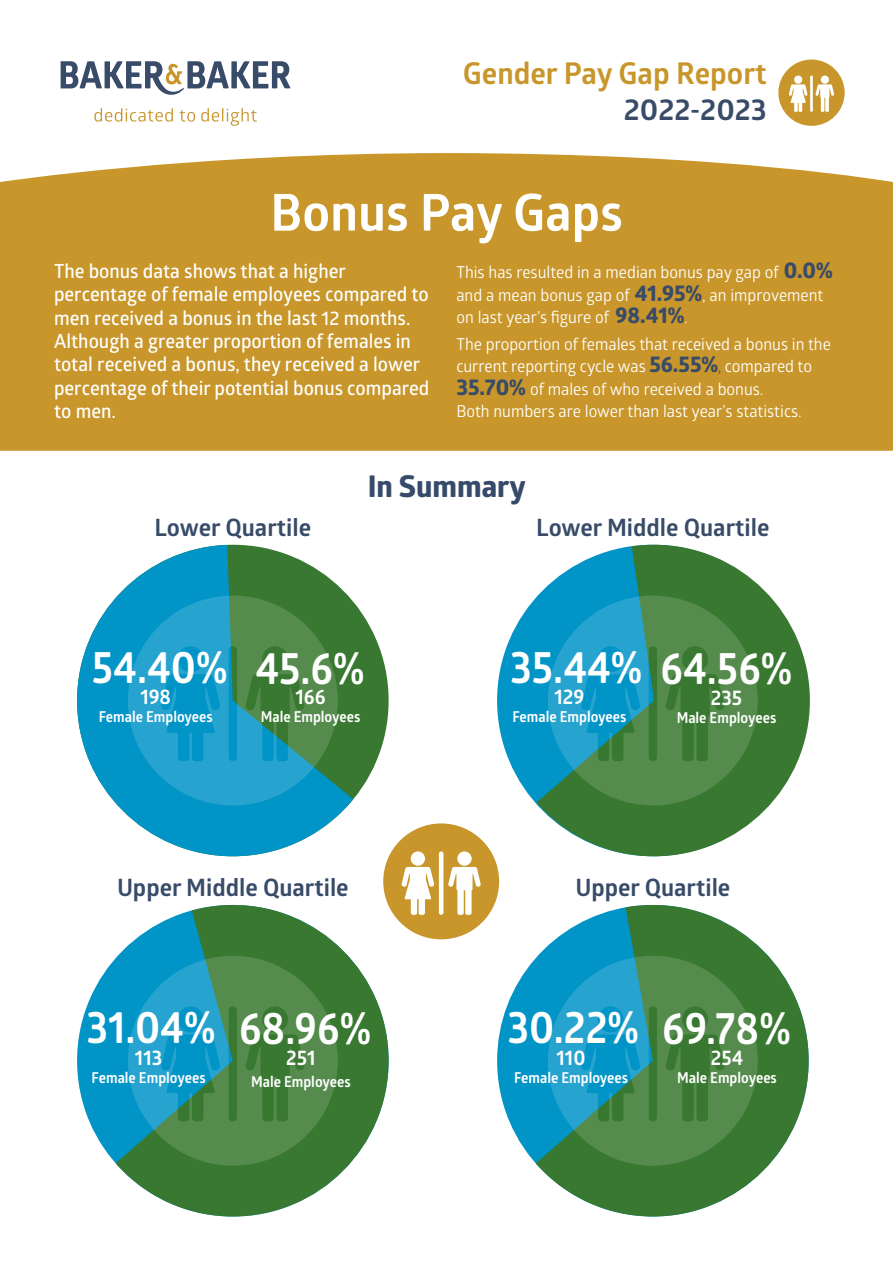
<style>
.page{position:relative;width:893px;height:1263px;background:#fff}
.page>*{position:absolute;margin:0;border:0;box-sizing:border-box;transform-origin:0 0}
.t1{font:700 51px "Glober";color:#fff}
.t2{font:700 45.3px "Glober";color:#fff;scale:.9 1}
.t3{font:700 30px "Glober";color:#c8962a}
.t4{font:700 30px "Glober";color:#384b68}
.t5{font:700 30px "Globerx";color:#364a69}
.t6{font:700 24px "Glober";color:#384b68}
.t7{font:700 21px "Glober";color:#fff;scale:.94 1}
.t8{font:19.5px/23.4px "Glober Semi Bold Free";color:#fff}
.t9{font:16.5px/22.5px "Glober";color:#fff}
.t10{font:700 15px "Glober";color:#fff;scale:.94 1}
.s1{font-family:"Globerx";font-weight:700;font-size:22.5px;color:#384b68}
.s2{font-size:15px}
.s3{font-size:15px;color:#384b68}
</style>
<div class="page">
<div style="left:0;top:153px;width:893px;height:298px;background:#c8962a"></div>
<svg style="left:61px;top:61px;width:230px;height:34px"></svg>
<svg style="left:94px;top:108px;width:79px;height:14px"></svg>
<svg style="left:180px;top:110px;width:15px;height:12px"></svg>
<svg style="left:201px;top:108px;width:56px;height:18px"></svg>
<div style="left:778px;top:60px;width:67px;height:66px;background:#c8962a;border-radius:50%"></div>
<div style="left:821px;top:76px;width:8px;height:8px;background:#fff;border-radius:50%"></div>
<svg style="left:815px;top:84px;width:19px;height:28px"></svg>
<div style="left:794px;top:76px;width:8px;height:8px;background:#fff;border-radius:50%"></div>
<svg style="left:789px;top:84px;width:19px;height:28px"></svg>
<hr style="left:810px;top:76px;width:3px;height:36px;background:#fff">
<div style="left:77px;top:545px;width:312px;height:311px;background:#387830;border-radius:50%"></div>
<svg style="left:77px;top:545px;width:276px;height:311px"></svg>
<svg style="left:128px;top:595px;width:210px;height:210px;background:#28939a"></svg>
<svg style="left:497px;top:958px;width:39px;height:206px;fill:#0094c7"></svg>
<svg style="left:536px;top:905px;width:273px;height:311px;fill:#387830"></svg>
<svg style="left:548px;top:956px;width:210px;height:210px;background:#388c70"></svg>
<div style="left:383px;top:823px;width:116px;height:116px;background:#c8962a;border-radius:50%"></div>
<div style="left:457px;top:851px;width:15px;height:15px;background:#fff;border-radius:50%"></div>
<svg style="left:448px;top:867px;width:33px;height:48px"></svg>
<div style="left:411px;top:851px;width:14px;height:15px;background:#fff;border-radius:50%"></div>
<svg style="left:401px;top:867px;width:33px;height:48px"></svg>
<hr style="left:439px;top:851px;width:4px;height:64px;background:#fff;border-radius:2px">
<div style="left:77px;top:905px;width:312px;height:311px;background:#0094c7;border-radius:50%"></div>
<svg style="left:116px;top:905px;width:273px;height:311px;fill:#387830"></svg>
<svg style="left:128px;top:956px;width:210px;height:210px;background:#388c6e"></svg>
<div style="left:497px;top:545px;width:312px;height:311px;background:#0094c7;border-radius:50%"></div>
<svg style="left:536px;top:545px;width:274px;height:311px;fill:#387830"></svg>
<svg style="left:548px;top:595px;width:210px;height:210px;background:#378c71"></svg>
<h3 class="t3" style="left:463px;top:53px;width:306px">Gender Pay Gap Report</h3>
<h3 class="t4" style="left:624px;top:88px;width:145px">2022-2023</h3>
<h1 class="t1" style="left:270px;top:177px;width:354px">Bonus Pay Gaps</h1>
<p class="t8" style="left:54px;top:259px;width:377px">The bonus data shows that a higher percentage of female employees compared to men received a bonus in the last 12 months.<br>Although a greater proportion of females in total received a bonus, they received a lower percentage of their potential bonus compared to men.</p>
<p class="t9" style="left:456px;top:260px;width:378px">This has resulted in a median bonus pay gap of <span class="s1">0.0% </span>and a mean bonus gap of <span class="s1">41.95%</span>, an improvement on last year’s figure of <span class="s1">98.41%</span><span class="s2">.</span></p>
<p class="t9" style="left:456px;top:332px;width:376px">The proportion of females that received a bonus in the current reporting cycle was <span class="s1">56.55%</span><span class="s3">,</span> compared to <span class="s1">35.70%</span> of males of who received a bonus.<br>Both numbers are lower than last year’s statistics.</p>
<h3 class="t6" style="left:155px;top:511px;width:158px">Lower Quartile</h3>
<h3 class="t5" style="left:368px;top:465px;width:160px">In Summary</h3>
<h3 class="t6" style="left:536px;top:511px;width:235px">Lower Middle Quartile</h3>
<h2 class="t2" style="left:92px;top:635px;width:305px">54.40% 45.6%</h2>
<p class="t7" style="left:140px;top:682px;width:34px">198</p>
<p class="t10" style="left:99px;top:706px;width:123px">Female Employees</p>
<p class="t7" style="left:295px;top:682px;width:34px">166</p>
<p class="t10" style="left:261px;top:706px;width:107px">Male Employees</p>
<h3 class="t6" style="left:117px;top:871px;width:233px">Upper Middle Quartile</h3>
<h2 class="t2" style="left:87px;top:996px;width:318px">31.04% 68.96%</h2>
<p class="t7" style="left:135px;top:1042px;width:30px">113</p>
<p class="t10" style="left:92px;top:1067px;width:123px">Female Employees</p>
<p class="t7" style="left:286px;top:1042px;width:33px">251</p>
<p class="t10" style="left:251px;top:1071px;width:107px">Male Employees</p>
<h2 class="t2" style="left:510px;top:635px;width:315px">35.44% 64.56%</h2>
<p class="t7" style="left:554px;top:682px;width:33px">129</p>
<p class="t10" style="left:512px;top:706px;width:123px">Female Employees</p>
<p class="t7" style="left:711px;top:683px;width:35px">235</p>
<p class="t10" style="left:677px;top:707px;width:107px">Male Employees</p>
<h3 class="t6" style="left:575px;top:871px;width:156px">Upper Quartile</h3>
<h2 class="t2" style="left:508px;top:996px;width:316px">30.22% 69.78%</h2>
<p class="t7" style="left:557px;top:1042px;width:32px">110</p>
<p class="t10" style="left:514px;top:1067px;width:123px">Female Employees</p>
<p class="t7" style="left:711px;top:1042px;width:36px">254</p>
<p class="t10" style="left:677px;top:1067px;width:107px">Male Employees</p>
</div>
